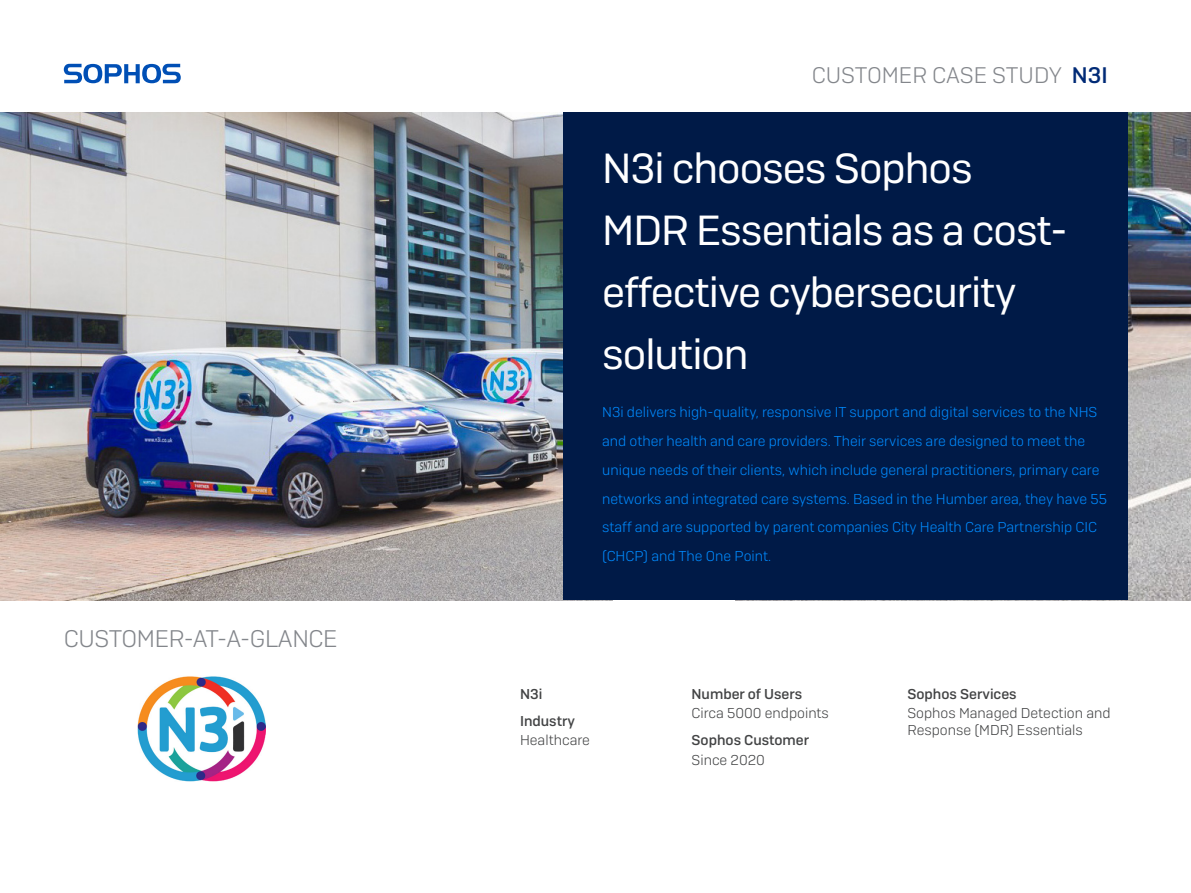
<style>
.page{position:relative;width:1191px;height:893px;background:#fff}
.page>*{position:absolute;margin:0;border:0;box-sizing:border-box;transform-origin:0 0}
.t1{font:42px/62.1px "Sophos Sans";letter-spacing:-.025em;color:#fff}
.t2{font:300 24px "Sophos Sans";letter-spacing:-.015em;color:#83868b}
.t3{font:300 22.5px "Sophos Sans";color:#83868b}
.Front_Page_Copy{font:300 14.25px/28.8px "Sophos Sans";color:#008bff}
.Info_Copy{font:300 14.25px/17.1px "Sophos Sans";color:#424344}
.t4{font:500 14.25px "Sophos Sans";color:#424344}
.s1{font-weight:500;color:#002a76}
</style>
<div class="page">
<svg style="left:64px;top:64px;width:117px;height:19px"></svg>
<img style="left:0;top:113px;width:563px;height:487px">
<img style="left:1127px;top:113px;width:64px;height:487px">
<div style="left:563px;top:113px;width:564px;height:487px;background:#001a47"></div>
<img style="left:138px;top:676px;width:128px;height:106px">
<h2 class="t2" style="left:64px;top:625px;width:275px">CUSTOMER-AT-A-GLANCE</h2>
<p class="t3" style="left:811px;top:62px;width:297px">CUSTOMER CASE STUDY <span class="s1">N3I</span></p>
<p class="t1" style="left:602px;top:137px;width:467px">N3i chooses Sophos<br>MDR Essentials as a cost&shy;effective cybersecurity solution</p>
<p class="Front_Page_Copy" style="left:602px;top:398px;width:506px">N3i delivers high-quality, responsive IT support and digital services to the NHS and other health and care providers. Their services are designed to meet the unique needs of their clients, which include general practitioners, primary care networks and integrated care systems. Based in the Humber area, they have 55 staff and are supported by parent companies City Health Care Partnership CIC (CHCP) and The One Point.</p>
<p class="t4" style="left:520px;top:685px;width:24px">N3i</p>
<p class="t4" style="left:520px;top:713px;width:57px">Industry</p>
<p class="Info_Copy" style="left:520px;top:732px;width:71px">Healthcare</p>
<p class="t4" style="left:691px;top:685px;width:112px">Number of Users</p>
<p class="Info_Copy" style="left:691px;top:704px;width:139px">Circa 5000 endpoints</p>
<p class="t4" style="left:691px;top:732px;width:119px">Sophos Customer</p>
<p class="Info_Copy" style="left:691px;top:751px;width:75px">Since 2020</p>
<p class="t4" style="left:907px;top:685px;width:111px">Sophos Services</p>
<p class="Info_Copy" style="left:907px;top:704px;width:205px">Sophos Managed Detection and<br>Response (MDR) Essentials</p>
</div>
